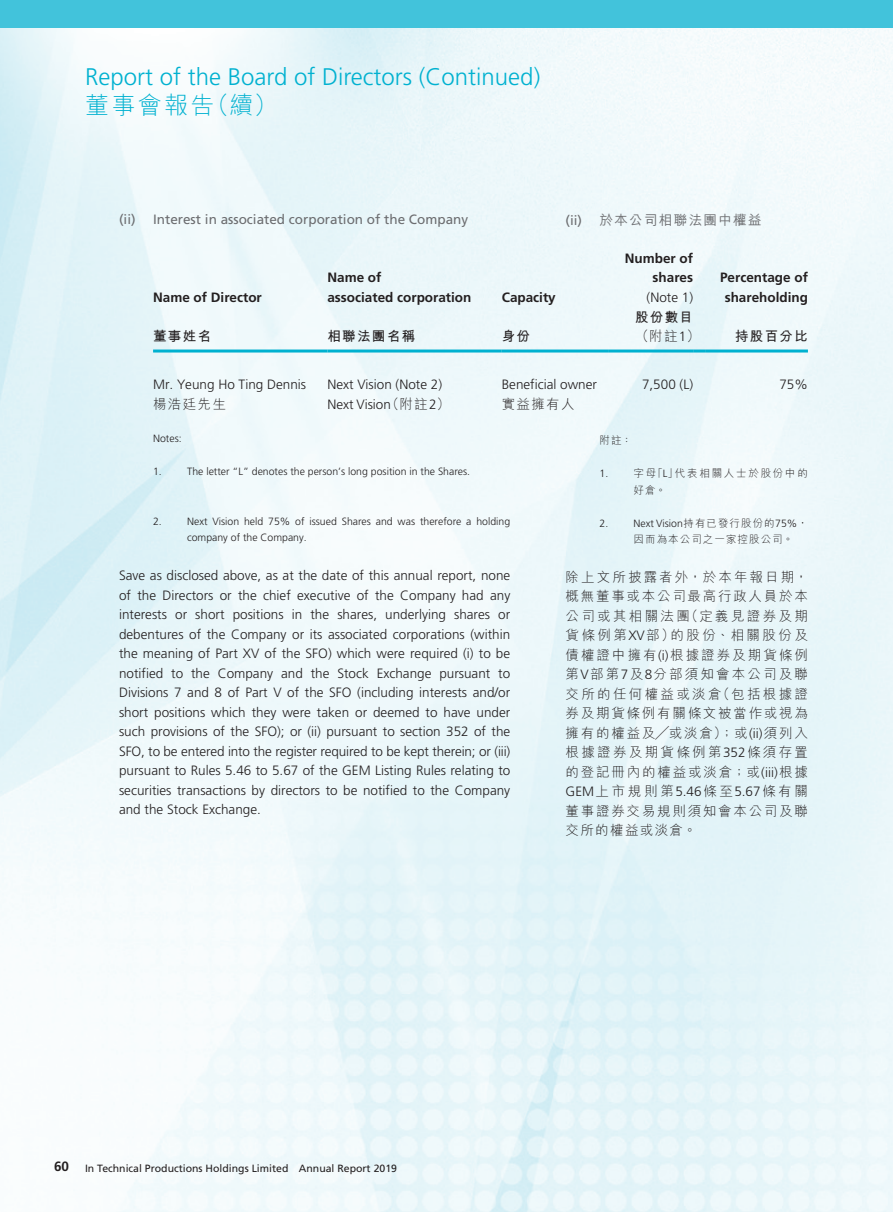
<style>
.page{position:relative;width:893px;height:1212px;background:#fff}
.page>*{position:absolute;margin:0;border:0;box-sizing:border-box;transform-origin:0 0}
.t1{font:300 24px "Frutiger LT Std";color:#00b1d0}
.t2{font:300 24px "M Hei HK";letter-spacing:.1em;color:#00b1d0}
.t3{font:300 13.5px/19.5px "Frutiger LT Std";color:#231f20;text-align:justify}
.t4{font:300 13.5px/19.5px "M Hei HK";letter-spacing:.13em;color:#231f20;text-align:justify}
.t5{font:700 13.5px/19.5px "Frutiger LT Std";color:#231f20}
.t6{font:13.5px "Frutiger LT Std";color:#6c6d70}
.t7{font:700 13.5px/19.5px "M Hei HK";letter-spacing:.1em;color:#231f20}
.t8{font:500 13.5px "M Hei HK";letter-spacing:.1em;color:#6c6d70}
.t9{font:300 10.5px/16.5px "Frutiger LT Std";color:#231f20}
.t10{font:10.5px "Frutiger LT Std";color:#231f20}
.t11{font:300 10.5px/16.5px "M Hei HK";letter-spacing:.165em;color:#231f20}
.t12{font:300 10.5px "M Hei HK";letter-spacing:.1em;color:#231f20}
.s1{font-weight:300}
.s2{font-family:"Frutiger LT Std";font-weight:300}
.s3{font-family:"M Hei HK"}
.s4{font-family:"Frutiger LT Std"}
.s5{font-weight:700;font-size:13.5px}
</style>
<div class="page">
<img style="left:0;top:28px;width:893px;height:1184px">
<div style="left:0;top:0;width:893px;height:28px;background:#42c3db"></div>
<hr style="left:153px;top:349px;width:174px;height:3px;background:#00b1d0">
<hr style="left:327px;top:349px;width:175px;height:3px;background:#00b1d0">
<hr style="left:502px;top:349px;width:106px;height:3px;background:#00b1d0">
<hr style="left:608px;top:349px;width:85px;height:3px;background:#00b1d0">
<svg style="left:693px;top:349px;width:13px;height:3px"></svg>
<hr style="left:706px;top:349px;width:102px;height:3px;background:#00b1d0">
<h1 class="t1" style="left:85px;top:63px;width:457px">Report of the Board of Directors (Continued)</h1>
<h1 class="t2" style="left:85px;top:92px;width:194px">董事會報告（續）</h1>
<p class="t6" style="left:119px;top:211px;width:351px">(ii) Interest in associated corporation of the Company</p>
<p class="t5" style="left:153px;top:287px;width:110px">Name of Director</p>
<p class="t5" style="left:327px;top:268px;width:146px">Name of<br>associated corporation</p>
<p class="t5" style="left:502px;top:287px;width:56px">Capacity</p>
<p class="t7" style="left:153px;top:325px;width:60px">董事姓名</p>
<p class="t7" style="left:327px;top:325px;width:89px">相聯法團名稱</p>
<p class="t7" style="left:502px;top:325px;width:30px">身份</p>
<p class="t6" style="left:566px;top:212px;width:18px">(ii)</p>
<p class="t8" style="left:600px;top:210px;width:163px">於本公司相聯法團中權益</p>
<p class="t5" style="left:625px;top:248px;width:70px;text-align:right">Number of shares</p>
<p class="t3" style="left:647px;top:288px;width:48px">(Note 1)</p>
<p class="t7" style="left:635px;top:306px;width:66px">股份數目<span class="s1">（附註</span><span class="s2">1</span><span class="s1">）</span></p>
<p class="t5" style="left:720px;top:268px;width:89px;text-align:center">Percentage of shareholding</p>
<p class="t7" style="left:735px;top:325px;width:74px">持股百分比</p>
<p class="t3" style="left:153px;top:375px;width:155px">Mr. Yeung Ho Ting Dennis</p>
<p class="t3" style="left:327px;top:375px;width:116px">Next Vision (Note 2)</p>
<p class="t3" style="left:502px;top:375px;width:97px">Beneficial owner</p>
<p class="t3" style="left:642px;top:375px;width:53px">7,500 (L)</p>
<p class="t3" style="left:779px;top:375px;width:30px">75%</p>
<p class="t4" style="left:153px;top:394px;width:74px">楊浩廷先生</p>
<p class="t3" style="left:327px;top:395px;width:124px">Next Vision<span class="s3">（附註</span>2<span class="s3">）</span></p>
<p class="t4" style="left:502px;top:394px;width:74px">實益擁有人</p>
<p class="t9" style="left:153px;top:431px;width:30px">Notes:</p>
<p class="t9" style="left:153px;top:464px;width:10px">1.</p>
<p class="t9" style="left:187px;top:464px;width:284px">The letter “L” denotes the person’s long position in the Shares.</p>
<p class="t9" style="left:153px;top:513px;width:10px">2.</p>
<p class="t9" style="left:187px;top:513px;width:325px">Next Vision held 75% of issued Shares and was therefore a holding company of the Company.</p>
<p class="t3" style="left:119px;top:566px;width:393px">Save as disclosed above, as at the date of this annual report, none of the Directors or the chief executive of the Company had any interests or short positions in the shares, underlying shares or debentures of the Company or its associated corporations (within the meaning of Part XV of the SFO) which were required (i) to be notified to the Company and the Stock Exchange pursuant to Divisions 7 and 8 of Part V of the SFO (including interests and/or short positions which they were taken or deemed to have under such provisions of the SFO); or (ii) pursuant to section 352 of the SFO, to be entered into the register required to be kept therein; or (iii) pursuant to Rules 5.46 to 5.67 of the GEM Listing Rules relating to securities transactions by directors to be notified to the Company and the Stock Exchange.</p>
<p class="t12" style="left:600px;top:435px;width:34px">附註：</p>
<p class="t9" style="left:600px;top:465px;width:10px">1.</p>
<p class="t11" style="left:634px;top:465px;width:176px">字母「<span class="s4">L</span>」代表相關人士於股份中的好倉。</p>
<p class="t9" style="left:600px;top:515px;width:10px">2.</p>
<p class="t9" style="left:634px;top:515px;width:176px">Next Vision<span class="s3">持有已發行股份的</span>75%<span class="s3">，</span></p>
<p class="t12" style="left:634px;top:534px;width:161px">因而為本公司之一家控股公司。</p>
<p class="t4" style="left:566px;top:567px;width:244px">除上文所披露者外，於本年報日期，概無董事或本公司最高行政人員於本公司或其相關法團（定義見證券及期貨條例第<span class="s4">XV</span>部）的股份、相關股份及債權證中擁有<span class="s4">(i)</span>根據證券及期貨條例第<span class="s4">V</span>部第<span class="s4">7</span>及<span class="s4">8</span>分部須知會本公司及聯交所的任何權益或淡倉（包括根據證券及期貨條例有關條文被當作或視為擁有的權益及╱或淡倉）；或<span class="s4">(ii)</span>須列入根據證券及期貨條例第<span class="s4">352</span>條須存置的登記冊內的權益或淡倉；或<span class="s4">(iii)</span>根據</p>
<p class="t3" style="left:566px;top:782px;width:244px">GEM<span class="s3">上市規則第</span>5.46<span class="s3">條至</span>5.67<span class="s3">條有關</span></p>
<p class="t4" style="left:566px;top:801px;width:244px">董事證券交易規則須知會本公司及聯交所的權益或淡倉。</p>
<p class="t10" style="left:54px;top:1162px;width:344px"><span class="s5">60</span> In Technical Productions Holdings Limited Annual Report 2019</p>
</div>
